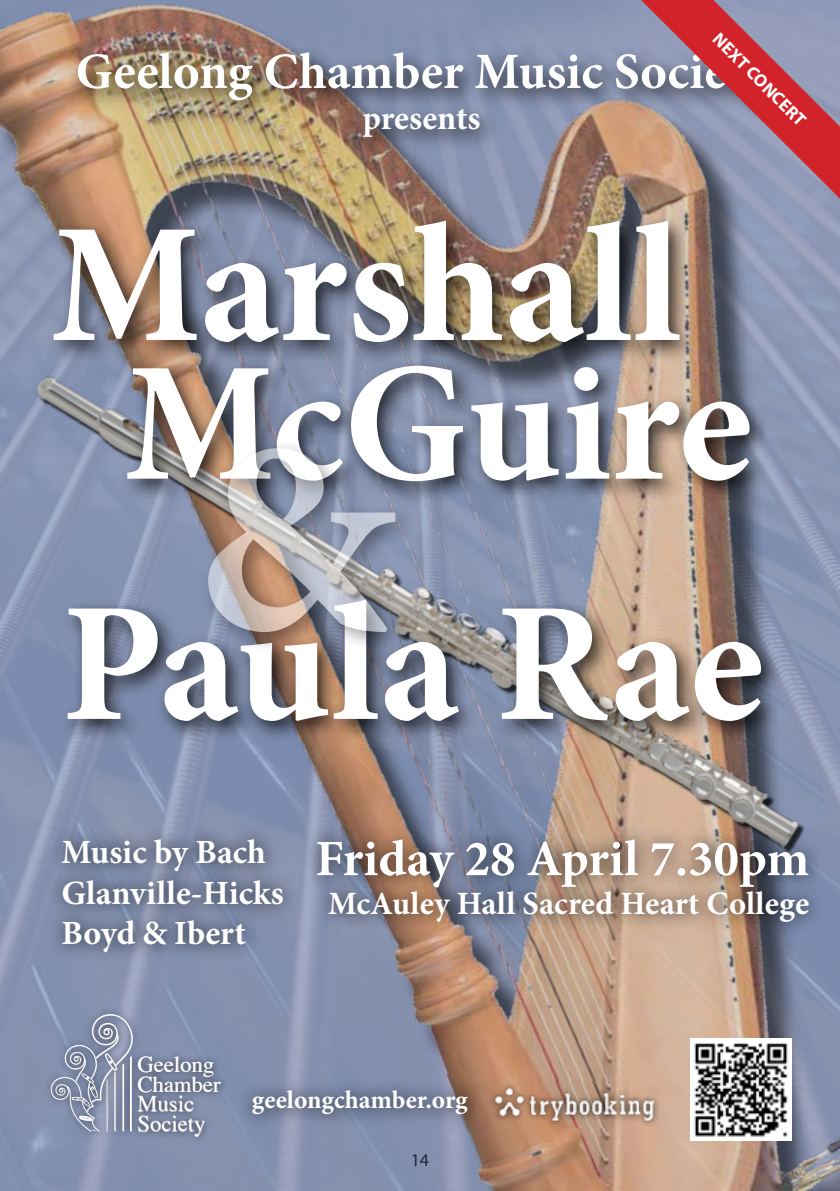
<style>
.page{position:relative;width:840px;height:1191px;background:#fff}
.page>*{position:absolute;margin:0;border:0;box-sizing:border-box;transform-origin:0 0}
.t1{font:700 271.6px "Minion Pro";color:#fff}
.t2{font:700 169.6px/138.6px "Minion Pro";color:#fff;text-align:center}
.t3{font:700 51px "Minion Pro";color:#fff}
.t4{font:700 34px/40.8px "Minion Pro";color:#fff}
.t5{font:700 32.6px "Minion Pro";letter-spacing:.005em;color:#fff}
.t6{font:700 25.4px "Minion Pro";color:#fff}
.t7{font:22.6px/19.8px "Times";color:#fff}
.t8{font:700 18px "Myriad Pro";color:#fff}
.t9{font:18px "Myriad Pro";color:#000}
</style>
<div class="page">
<div style="left:0;top:9px;width:839px;height:1182px;background:#000;opacity:.75"></div>
<img style="left:0;top:255px;width:839px;height:682px">
<div style="left:69px;top:44px;width:719px;height:115px;background:#000;opacity:.75"></div>
<div style="left:59px;top:592px;width:724px;height:151px;background:#000;opacity:.75"></div>
<div style="left:237px;top:1074px;width:246px;height:57px;background:#000;opacity:.75"></div>
<div style="left:302px;top:823px;width:522px;height:116px;background:#000;opacity:.75"></div>
<div style="left:46px;top:823px;width:253px;height:145px;background:#000;opacity:.75"></div>
<img style="left:467px;top:1060px;width:214px;height:86px">
<img style="left:690px;top:1038px;width:101px;height:102px">
<div style="left:45px;top:213px;width:726px;height:290px;background:#000;opacity:.75"></div>
<div style="left:199px;top:438px;width:218px;height:216px;background:#000;opacity:.75"></div>
<svg style="left:640px;top:0;width:199px;height:199px;background:#a67382"></svg>
<p class="t8" style="left:723px;top:28px;width:125px;rotate:45deg">NEXT CONCERT</p>
<p class="t3" style="left:76px;top:36px;width:693px">Geelong Chamber Music Society</p>
<p class="t4" style="left:362px;top:97px;width:119px">presents</p>
<h2 class="t2" style="left:50px;top:214px;width:703px">Marshall<br>McGuire</h2>
<h1 class="t1" style="left:196px;top:350px;width:196px">&amp;</h1>
<h2 class="t2" style="left:61px;top:593px;width:703px">Paula Rae</h2>
<p class="t4" style="left:61px;top:831px;width:224px">Music by Bach<br>Glanville-Hicks<br>Boyd &amp; Ibert</p>
<p class="t3" style="left:315px;top:823px;width:495px">Friday 28 April 7.30pm</p>
<p class="t5" style="left:328px;top:880px;width:482px">McAuley Hall Sacred Heart College</p>
<p class="t7" style="left:138px;top:1053px;width:84px">Geelong<br>Chamber<br>Music<br>Society</p>
<p class="t6" style="left:252px;top:1082px;width:217px">geelongchamber.org</p>
<p class="t9" style="left:410px;top:1148px;width:20px">14</p>
</div>
